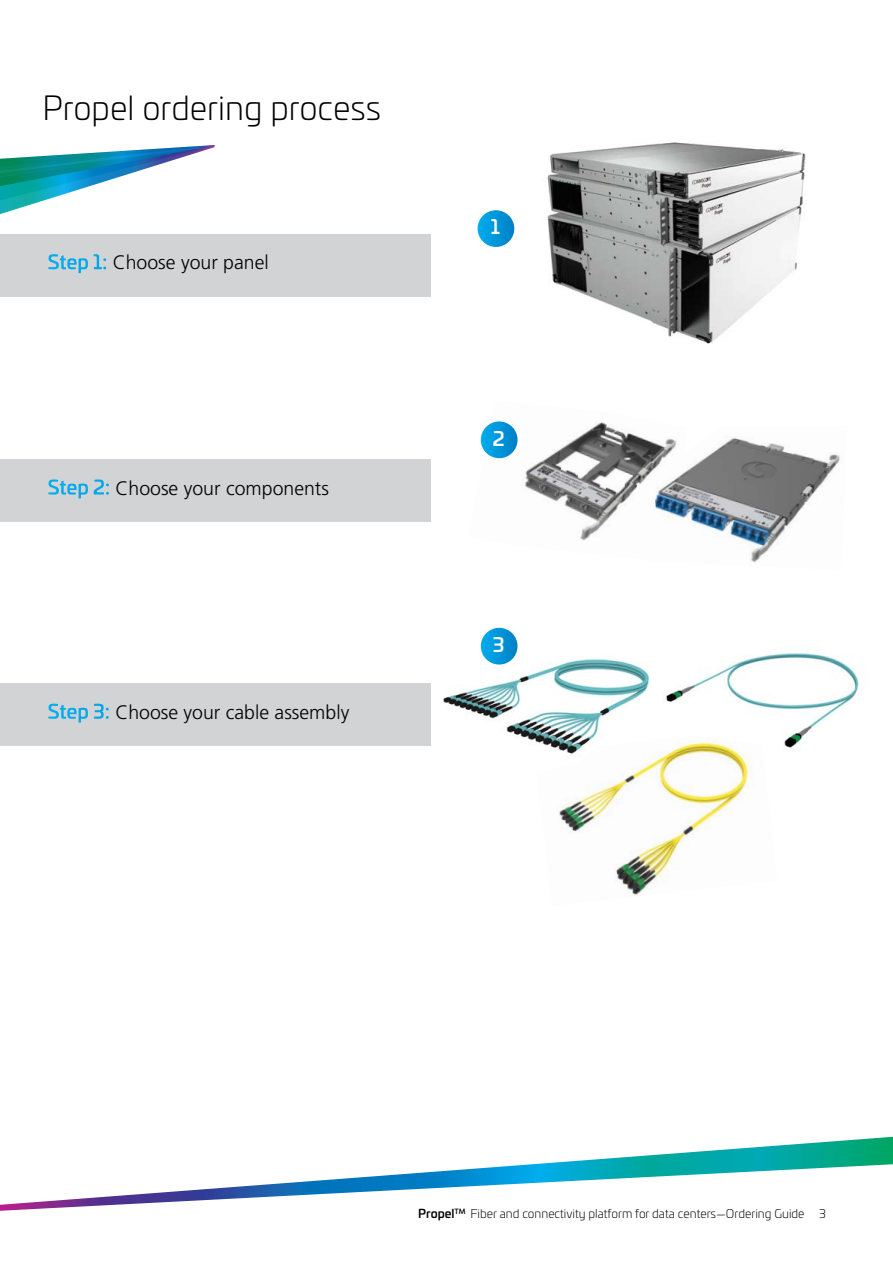
<style>
.page{position:relative;width:893px;height:1263px;background:#fff}
.page>*{position:absolute;margin:0;border:0;box-sizing:border-box;transform-origin:0 0}
.t1{font:300 33px "Univia Pro";color:#000}
.t2{font:300 19.5px "Frutiger LT Pro";color:#000}
.t3{font:500 19.5px "Univia Pro";color:#fff}
.t4{font:300 12px "Univia Pro";color:#000}
.s1{font-family:"Univia Pro";font-weight:500;color:#fff}
.s2{font-weight:500}
</style>
<div class="page">
<svg style="left:0;top:1136px;width:893px;height:75px"></svg>
<img style="left:663px;top:653px;width:196px;height:95px">
<svg style="left:0;top:145px;width:216px;height:69px"></svg>
<img style="left:559px;top:737px;width:218px;height:158px">
<img style="left:443px;top:651px;width:207px;height:128px">
<img style="left:480px;top:422px;width:169px;height:119px">
<div style="left:0;top:234px;width:431px;height:63px;background:#d1d3d4"></div>
<div style="left:0;top:459px;width:431px;height:63px;background:#d1d3d4"></div>
<div style="left:0;top:683px;width:431px;height:63px;background:#d1d3d4"></div>
<img style="left:547px;top:142px;width:259px;height:202px">
<div style="left:478px;top:210px;width:36px;height:37px;background:linear-gradient(to right,#02adee,#0081c8);border-radius:18px"></div>
<div style="left:481px;top:421px;width:36px;height:37px;background:linear-gradient(to right,#06aeee,#0081c8);border-radius:18px"></div>
<div style="left:481px;top:628px;width:36px;height:36px;background:linear-gradient(to right,#01adee,#0081c8);border-radius:18px"></div>
<img style="left:649px;top:438px;width:191px;height:124px">
<h1 class="t1" style="left:42px;top:84px;width:340px">Propel ordering process</h1>
<p class="t2" style="left:48px;top:251px;width:223px"><span class="s1">Step 1:</span> Choose your panel</p>
<p class="t2" style="left:48px;top:476px;width:283px"><span class="s1">Step 2:</span> Choose your components</p>
<p class="t2" style="left:48px;top:701px;width:303px"><span class="s1">Step 3:</span> Choose your cable assembly</p>
<p class="t3" style="left:491px;top:212px;width:11px">1</p>
<p class="t3" style="left:493px;top:423px;width:13px">2</p>
<p class="t3" style="left:493px;top:630px;width:13px">3</p>
<p class="t4" style="left:418px;top:1205px;width:409px"><span class="s2">Propel</span><sup>TM</sup> Fiber and connectivity platform for data centers—Ordering Guide 3</p>
</div>
